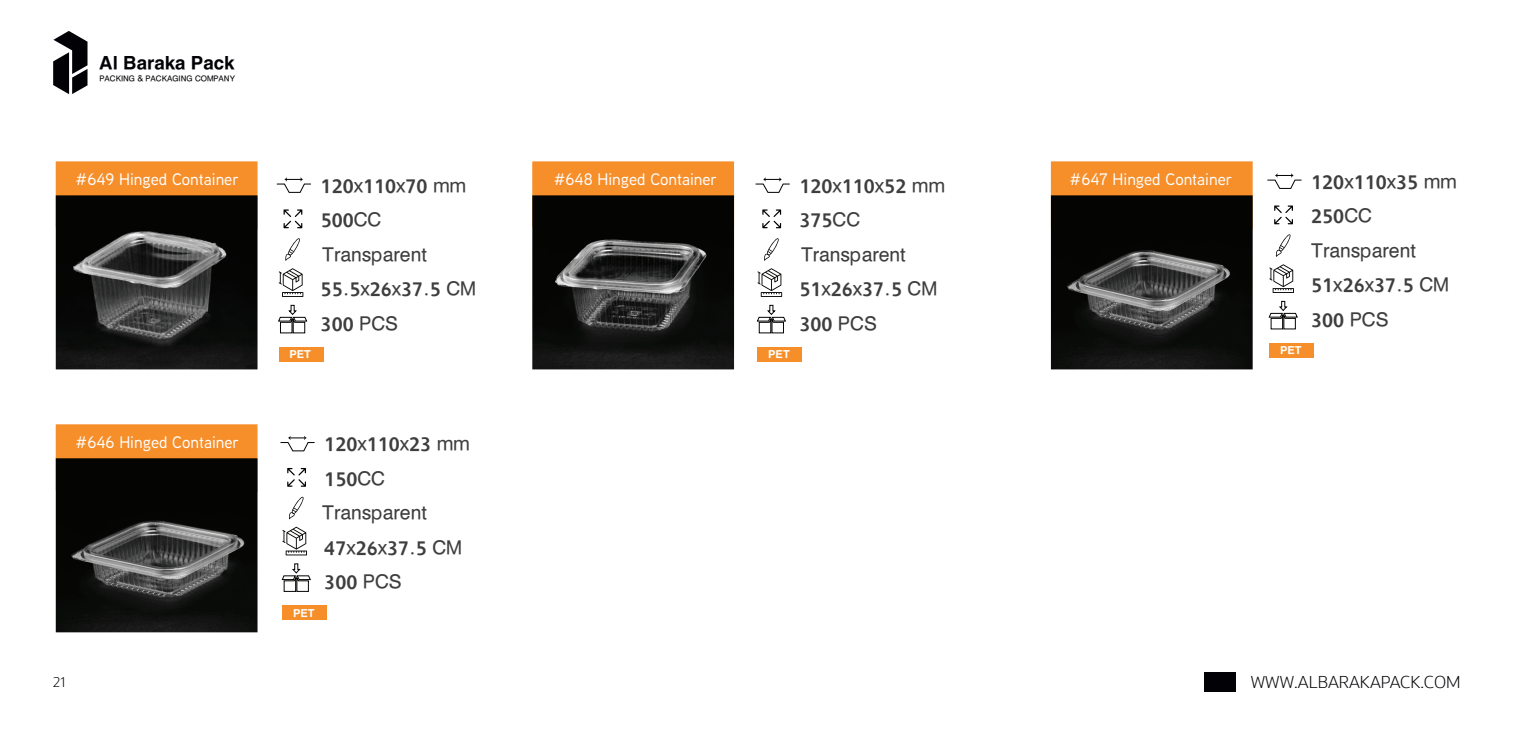
<style>
.page{position:relative;width:1514px;height:745px;background:#fff}
.page>*{position:absolute;margin:0;border:0;box-sizing:border-box;transform-origin:0 0}
.t1{font:22.12px/34.5px "Hacen Algeria";color:#3e3e3f}
.t2{font:21.5px "Hacen Algeria Bd";color:#020206}
.t3{font:500 16.62px "Aaux Next";color:#fff}
.t4{font:300 16.38px "Oracle Sans";color:#020206}
.t5{font:300 13.62px "Oracle Sans";color:#020206}
.t6{font:12.75px "Hacen Algeria Bd";color:#fff}
.t7{font:9.12px "Hacen Algeria";color:#020206}
</style>
<div class="page">
<svg style="left:53px;top:31px;width:34px;height:63px"></svg>
<div style="left:1203px;top:671px;width:32px;height:20px;background:#020206"></div>
<div style="left:1050px;top:161px;width:202px;height:34px;background:#f68e2a"></div>
<img style="left:1050px;top:195px;width:202px;height:174px">
<div style="left:1269px;top:342px;width:44px;height:15px;background:#f68e2a"></div>
<svg style="left:1274px;top:205px;width:18px;height:19px"></svg>
<svg style="left:1267px;top:173px;width:35px;height:16px"></svg>
<svg style="left:1269px;top:264px;width:24px;height:29px"></svg>
<svg style="left:1275px;top:234px;width:16px;height:23px"></svg>
<svg style="left:1268px;top:300px;width:30px;height:29px"></svg>
<div style="left:56px;top:424px;width:201px;height:34px;background:#f68e2a"></div>
<img style="left:56px;top:458px;width:201px;height:174px">
<div style="left:282px;top:604px;width:45px;height:15px;background:#f68e2a"></div>
<svg style="left:287px;top:468px;width:19px;height:18px"></svg>
<svg style="left:280px;top:435px;width:35px;height:16px"></svg>
<svg style="left:282px;top:526px;width:25px;height:29px"></svg>
<svg style="left:289px;top:496px;width:15px;height:23px"></svg>
<svg style="left:281px;top:563px;width:30px;height:28px"></svg>
<div style="left:56px;top:161px;width:201px;height:34px;background:#f68e2a"></div>
<img style="left:56px;top:195px;width:201px;height:174px">
<div style="left:532px;top:161px;width:202px;height:34px;background:#f68e2a"></div>
<img style="left:532px;top:195px;width:202px;height:174px">
<div style="left:279px;top:346px;width:44px;height:15px;background:#f68e2a"></div>
<svg style="left:283px;top:209px;width:19px;height:19px"></svg>
<svg style="left:276px;top:177px;width:35px;height:16px"></svg>
<svg style="left:279px;top:268px;width:24px;height:29px"></svg>
<svg style="left:285px;top:238px;width:15px;height:22px"></svg>
<svg style="left:278px;top:304px;width:29px;height:29px"></svg>
<div style="left:757px;top:346px;width:45px;height:15px;background:#f68e2a"></div>
<svg style="left:762px;top:209px;width:19px;height:19px"></svg>
<svg style="left:755px;top:177px;width:35px;height:16px"></svg>
<svg style="left:757px;top:268px;width:25px;height:29px"></svg>
<svg style="left:764px;top:238px;width:15px;height:22px"></svg>
<svg style="left:756px;top:304px;width:30px;height:29px"></svg>
<p class="t2" style="left:99px;top:48px;width:137px">Al Baraka Pack</p>
<p class="t7" style="left:100px;top:72px;width:137px">PACKING &amp; PACKAGING COMPANY</p>
<p class="t3" style="left:76px;top:168px;width:165px">#649 Hinged Container</p>
<p class="t3" style="left:553px;top:168px;width:165px">#648 Hinged Container</p>
<p class="t1" style="left:321px;top:169px;width:147px">120x110x70 mm</p>
<p class="t1" style="left:799px;top:169px;width:147px">120x110x52 mm</p>
<p class="t1" style="left:321px;top:203px;width:62px">500CC</p>
<p class="t1" style="left:799px;top:203px;width:62px">375CC</p>
<p class="t1" style="left:322px;top:238px;width:106px">Transparent</p>
<p class="t1" style="left:801px;top:238px;width:106px">Transparent</p>
<p class="t3" style="left:76px;top:430px;width:165px">#646 Hinged Container</p>
<p class="t6" style="left:289px;top:346px;width:23px">PET</p>
<p class="t1" style="left:321px;top:272px;width:157px">55.5x26x37.5 CM<br>300 PCS</p>
<p class="t1" style="left:324px;top:427px;width:147px">120x110x23 mm</p>
<p class="t1" style="left:324px;top:461px;width:62px">150CC</p>
<p class="t1" style="left:322px;top:496px;width:106px">Transparent</p>
<p class="t1" style="left:324px;top:530px;width:139px">47x26x37.5 CM<br>300 PCS</p>
<p class="t6" style="left:293px;top:604px;width:23px">PET</p>
<p class="t6" style="left:768px;top:346px;width:23px">PET</p>
<p class="t1" style="left:799px;top:272px;width:139px">51x26x37.5 CM<br>300 PCS</p>
<p class="t3" style="left:1069px;top:168px;width:164px">#647 Hinged Container</p>
<p class="t6" style="left:1279px;top:342px;width:23px">PET</p>
<p class="t1" style="left:1311px;top:165px;width:147px">120x110x35 mm</p>
<p class="t1" style="left:1311px;top:199px;width:62px">250CC</p>
<p class="t1" style="left:1311px;top:234px;width:106px">Transparent</p>
<p class="t1" style="left:1311px;top:268px;width:139px">51x26x37.5 CM<br>300 PCS</p>
<p class="t5" style="left:53px;top:673px;width:13px">21</p>
<p class="t4" style="left:1250px;top:672px;width:211px">WWW.ALBARAKAPACK.COM</p>
</div>
